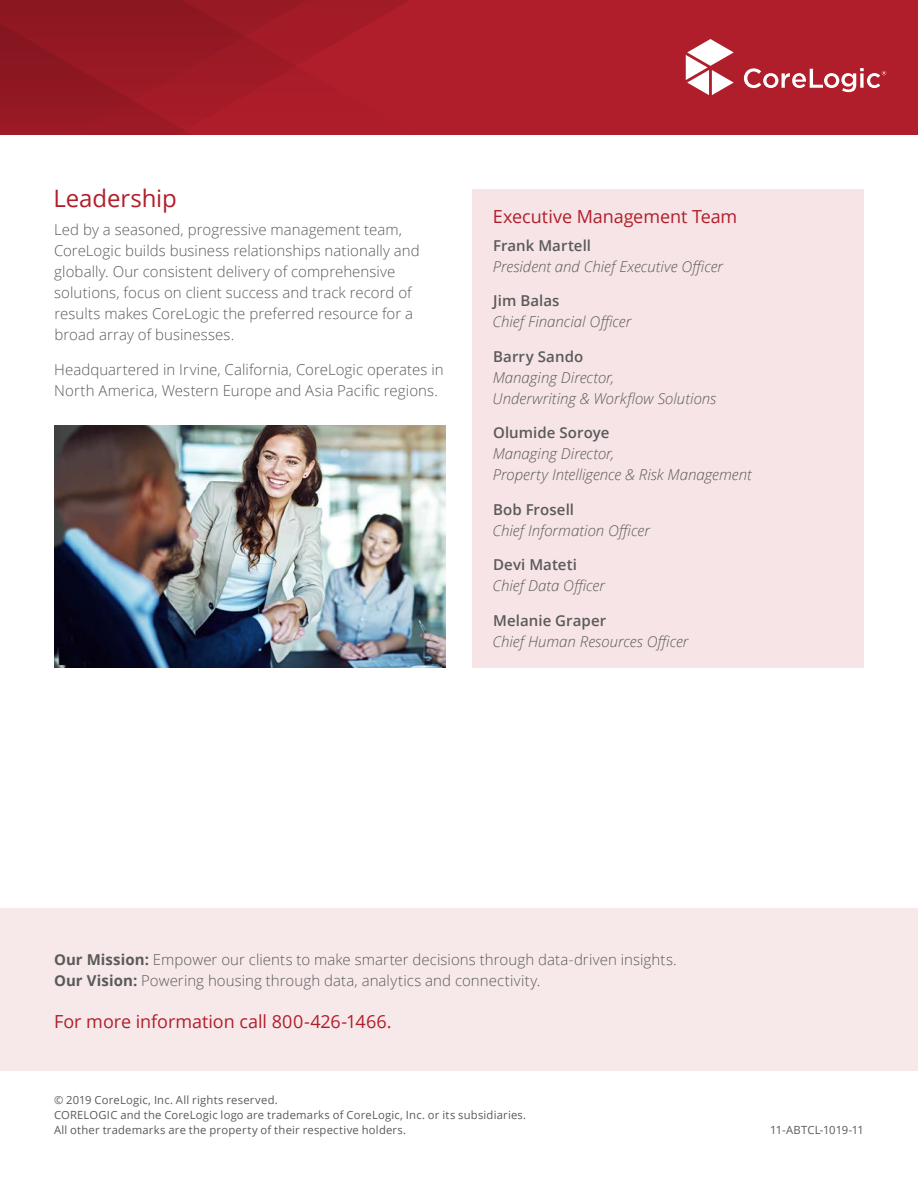
<style>
.page{position:relative;width:918px;height:1188px;background:#fff}
.page>*{position:absolute;margin:0;border:0;box-sizing:border-box;transform-origin:0 0}
.t1{font:24px "Open Sans";letter-spacing:-.005em;color:#b11e2b}
.t2{font:18px "Open Sans";letter-spacing:-.005em;color:#b11e2b}
.t3{font:300 15px/21px "Open Sans";letter-spacing:.005em;color:#5a5a5a}
.t4{font:italic 300 15px/21px "Open Sans";color:#5a5a5a}
.t5{font:600 15px "Open Sans";letter-spacing:.005em;color:#5a5a5a}
.t6{font:11.25px/15px "Open Sans";letter-spacing:.02em;color:#5a5a5a}
.t7{font:11.25px "Open Sans";color:#5a5a5a}
.s1{font-weight:700}
</style>
<div class="page">
<div style="left:0;top:0;width:918px;height:135px;background:#b11e2b"></div>
<svg style="left:0;top:0;width:409px;height:135px"></svg>
<div style="left:0;top:908px;width:918px;height:162px;background:#f7e9ea"></div>
<svg style="left:686px;top:39px;width:48px;height:56px"></svg>
<svg style="left:744px;top:68px;width:142px;height:24px"></svg>
<div style="left:472px;top:189px;width:392px;height:478px;background:#f6e4e6"></div>
<img style="left:54px;top:426px;width:392px;height:241px">
<h1 class="t1" style="left:54px;top:182px;width:125px">Leadership</h1>
<p class="t3" style="left:54px;top:219px;width:367px">Led by a seasoned, progressive management team, CoreLogic builds business relationships nationally and globally. Our consistent delivery of comprehensive solutions, focus on client success and track record of results makes CoreLogic the preferred resource for a broad array of businesses.</p>
<p class="t3" style="left:54px;top:358px;width:391px">Headquartered in Irvine, California, CoreLogic operates in<br>North America, Western Europe and Asia Pacific regions.</p>
<p class="t2" style="left:493px;top:204px;width:246px">Executive Management Team</p>
<p class="t5" style="left:493px;top:235px;width:100px">Frank Martell</p>
<p class="t4" style="left:493px;top:255px;width:232px">President and Chief Executive Officer</p>
<p class="t5" style="left:493px;top:291px;width:68px">Jim Balas</p>
<p class="t4" style="left:492px;top:311px;width:140px">Chief Financial Officer</p>
<p class="t5" style="left:493px;top:346px;width:92px">Barry Sando</p>
<p class="t4" style="left:493px;top:366px;width:225px">Managing Director,<br>Underwriting &amp; Workflow Solutions</p>
<p class="t5" style="left:493px;top:423px;width:118px">Olumide Soroye</p>
<p class="t4" style="left:493px;top:443px;width:260px">Managing Director,<br>Property Intelligence &amp; Risk Management</p>
<p class="t5" style="left:493px;top:499px;width:82px">Bob Frosell</p>
<p class="t4" style="left:492px;top:519px;width:159px">Chief Information Officer</p>
<p class="t5" style="left:493px;top:555px;width:85px">Devi Mateti</p>
<p class="t4" style="left:492px;top:575px;width:114px">Chief Data Officer</p>
<p class="t5" style="left:493px;top:610px;width:115px">Melanie Graper</p>
<p class="t4" style="left:492px;top:630px;width:197px">Chief Human Resources Officer</p>
<p class="t3" style="left:54px;top:948px;width:624px"><span class="s1">Our Mission:</span> Empower our clients to make smarter decisions through data-driven insights.<br><span class="s1">Our Vision:</span> Powering housing through data, analytics and connectivity.</p>
<p class="t2" style="left:54px;top:1009px;width:339px">For more information call 800-426-1466.</p>
<p class="t6" style="left:54px;top:1092px;width:474px">© 2019 CoreLogic, Inc. All rights reserved.<br>CORELOGIC and the CoreLogic logo are trademarks of CoreLogic, Inc. or its subsidiaries.<br>All other trademarks are the property of their respective holders.</p>
<p class="t7" style="left:770px;top:1122px;width:95px">11-ABTCL-1019-11</p>
</div>
